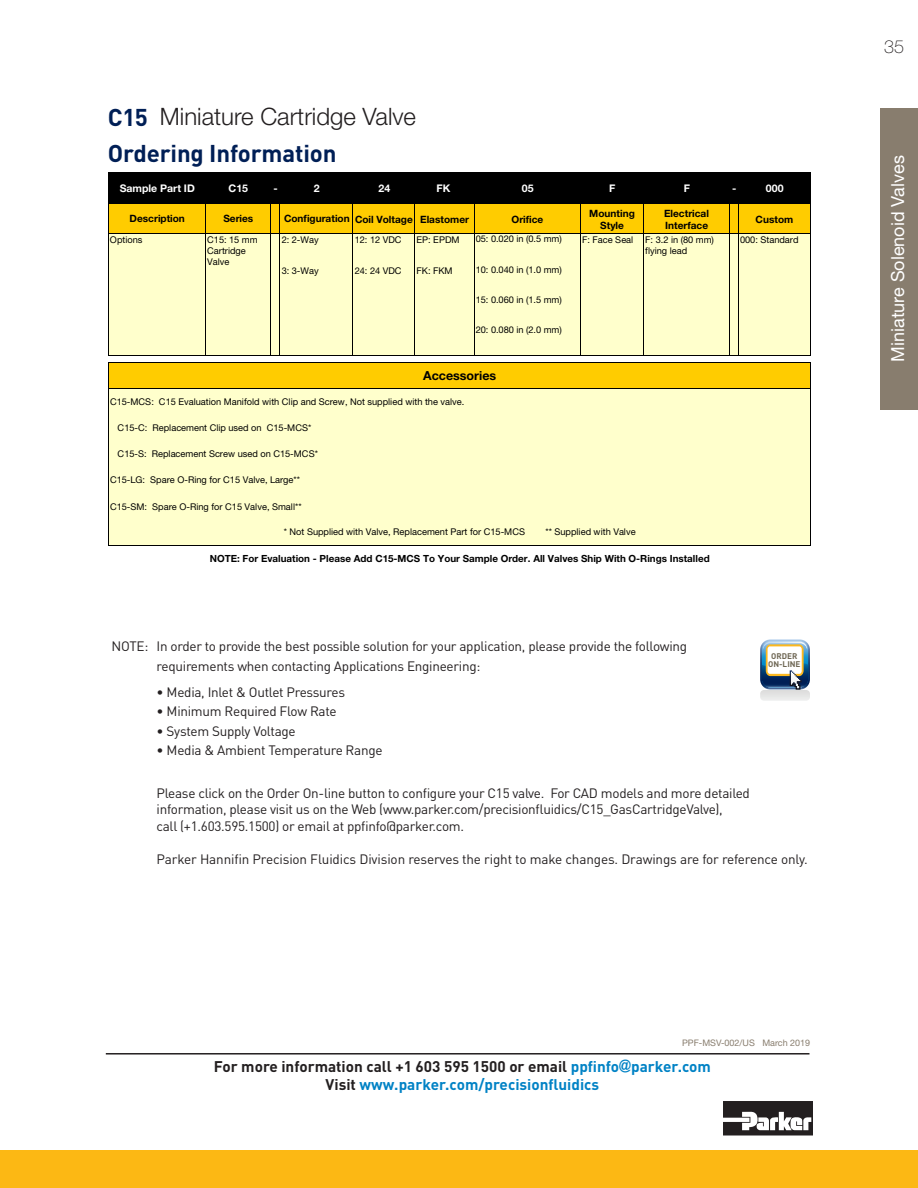
<style>
.page{position:relative;width:918px;height:1188px;background:#fff}
.page>*{position:absolute;margin:0;border:0;box-sizing:border-box;transform-origin:0 0}
.t1{font:300 24px "Helvetica Neue LT Std";color:#231f20}
.B_Head{font:700 24px "DINOT";letter-spacing:-.005em;color:#001f56}
.t2{font:18px "Helvetica Neue LT Std";color:#fff}
.t3{font:100 18px "Helvetica Neue LT Std";color:#231f20}
.t4{font:700 15.3px "DINOT";color:#231f20}
.t5{font:700 15.3px "DINOT";color:#0082c5}
.note{font:13.5px/16.5px "DIN";letter-spacing:-.02em;color:#231f20}
.t6{font:700 12.45px "Helvetica Neue LT Std";color:#000}
.t7{font:700 10.5px "Helvetica Neue LT Std";color:#fff}
.t8{font:700 10.05px/12.1px "Helvetica Neue LT Std";color:#000;text-align:center}
.t9{font:700 9.9px "Helvetica Neue LT Std";color:#000}
.t10{font:9.3px/10.9px "Helvetica Neue LT Std";color:#000}
.t11{font:9px "Helvetica Neue LT Std";color:#887d6e}
.t12{font:700 8.1px/7.8px "DINOT";color:#6f6754;text-align:center}
.s1{color:#0082c5}
.s2{font-family:"Impact";font-weight:400;color:#0082c5}
.s3{color:#231f20}
</style>
<div class="page">
<div style="left:0;top:1150px;width:918px;height:38px;background:#fcb814"></div>
<svg style="left:723px;top:1101px;width:90px;height:35px"></svg>
<div style="left:880px;top:108px;width:38px;height:301px;background:#887d6e"></div>
<hr style="left:106px;top:1053px;width:704px;height:2px;background:#231f20">
<svg style="left:760px;top:639px;width:50px;height:62px"></svg>
<div style="left:108px;top:173px;width:703px;height:30px;background:#000"></div>
<div style="left:108px;top:203px;width:703px;height:31px;background:#fc0"></div>
<div style="left:108px;top:234px;width:703px;height:122px;background:#ffc"></div>
<div style="left:108px;top:362px;width:703px;height:27px;background:#fc0"></div>
<div style="left:108px;top:388px;width:703px;height:53px;background:#ffc"></div>
<div style="left:108px;top:441px;width:703px;height:105px;background:#ffc"></div>
<hr style="left:108px;top:203px;width:245px;height:1px;background:#000">
<hr style="left:353px;top:203px;width:121px;height:1px;background:#000">
<hr style="left:205px;top:203px;width:1px;height:31px;background:#000">
<hr style="left:108px;top:234px;width:162px;height:1px;background:#000">
<hr style="left:270px;top:203px;width:1px;height:31px;background:#000">
<hr style="left:280px;top:203px;width:1px;height:31px;background:#000">
<hr style="left:270px;top:234px;width:83px;height:1px;background:#000">
<hr style="left:353px;top:234px;width:121px;height:1px;background:#000">
<hr style="left:474px;top:203px;width:1px;height:31px;background:#000">
<hr style="left:580px;top:203px;width:1px;height:31px;background:#000">
<hr style="left:643px;top:203px;width:1px;height:31px;background:#000">
<hr style="left:729px;top:203px;width:1px;height:31px;background:#000">
<hr style="left:738px;top:203px;width:1px;height:31px;background:#000">
<hr style="left:810px;top:203px;width:1px;height:31px;background:#000">
<hr style="left:108px;top:203px;width:1px;height:153px;background:#000">
<hr style="left:810px;top:234px;width:1px;height:122px;background:#000">
<hr style="left:108px;top:362px;width:1px;height:184px;background:#000">
<hr style="left:205px;top:234px;width:1px;height:122px;background:#000">
<hr style="left:270px;top:234px;width:1px;height:122px;background:#000">
<hr style="left:280px;top:234px;width:1px;height:122px;background:#000">
<hr style="left:353px;top:173px;width:1px;height:183px;background:#000">
<hr style="left:415px;top:173px;width:1px;height:183px;background:#000">
<hr style="left:474px;top:234px;width:1px;height:122px;background:#000">
<hr style="left:580px;top:234px;width:1px;height:122px;background:#000">
<hr style="left:643px;top:234px;width:1px;height:122px;background:#000">
<hr style="left:729px;top:234px;width:1px;height:122px;background:#000">
<hr style="left:738px;top:234px;width:1px;height:122px;background:#000">
<hr style="left:810px;top:362px;width:1px;height:184px;background:#000">
<hr style="left:108px;top:172px;width:703px;height:1px;background:#000">
<hr style="left:474px;top:203px;width:337px;height:1px;background:#000">
<hr style="left:474px;top:234px;width:336px;height:1px;background:#000">
<hr style="left:108px;top:356px;width:703px;height:1px;background:#000">
<hr style="left:108px;top:362px;width:703px;height:1px;background:#000">
<hr style="left:108px;top:388px;width:703px;height:1px;background:#000">
<hr style="left:108px;top:545px;width:703px;height:1px;background:#000">
<p class="B_Head" style="left:108px;top:101px;width:41px">C15</p>
<p class="t1" style="left:160px;top:102px;width:258px">Miniature Cartridge Valve</p>
<p class="B_Head" style="left:108px;top:137px;width:230px">Ordering Information</p>
<p class="t7" style="left:120px;top:182px;width:77px">Sample Part ID</p>
<p class="t7" style="left:229px;top:182px;width:21px">C15</p>
<p class="t7" style="left:273px;top:182px;width:6px">-</p>
<p class="t7" style="left:314px;top:182px;width:7px">2</p>
<p class="t7" style="left:378px;top:182px;width:13px">24</p>
<p class="t7" style="left:437px;top:182px;width:15px">FK</p>
<p class="t7" style="left:522px;top:182px;width:13px">05</p>
<p class="t7" style="left:609px;top:182px;width:8px">F</p>
<p class="t7" style="left:684px;top:182px;width:8px">F</p>
<p class="t7" style="left:732px;top:182px;width:6px">-</p>
<p class="t7" style="left:766px;top:182px;width:19px">000</p>
<p class="t8" style="left:130px;top:212px;width:57px">Description</p>
<p class="t8" style="left:223px;top:212px;width:31px">Series</p>
<p class="t8" style="left:284px;top:213px;width:186px">Configuration Coil Voltage Elastomer</p>
<p class="t8" style="left:511px;top:213px;width:33px">Orifice</p>
<p class="t8" style="left:589px;top:207px;width:47px">Mounting<br>Style</p>
<p class="t8" style="left:664px;top:207px;width:46px;text-align:left">Electrical<br>Interface</p>
<p class="t8" style="left:756px;top:213px;width:39px">Custom</p>
<p class="t10" style="left:110px;top:234px;width:34px">Options</p>
<p class="t10" style="left:282px;top:234px;width:39px">2: 2-Way</p>
<p class="t10" style="left:355px;top:234px;width:48px">12: 12 VDC</p>
<p class="t10" style="left:417px;top:234px;width:45px">EP: EPDM</p>
<p class="t10" style="left:582px;top:234px;width:53px">F: Face Seal</p>
<p class="t10" style="left:645px;top:234px;width:70px">F: 3.2 in (80 mm) flying lead</p>
<p class="t10" style="left:740px;top:234px;width:60px">000: Standard</p>
<p class="t10" style="left:282px;top:265px;width:39px">3: 3-Way</p>
<p class="t10" style="left:355px;top:265px;width:48px">24: 24 VDC</p>
<p class="t10" style="left:417px;top:265px;width:38px">FK: FKM</p>
<p class="t10" style="left:476px;top:233px;width:88px">05: 0.020 in (0.5 mm)</p>
<p class="t10" style="left:476px;top:264px;width:88px">10: 0.040 in (1.0 mm)</p>
<p class="t10" style="left:476px;top:294px;width:88px">15: 0.060 in (1.5 mm)</p>
<p class="t10" style="left:476px;top:324px;width:88px">20: 0.080 in (2.0 mm)</p>
<p class="t10" style="left:207px;top:234px;width:52px">C15: 15 mm<br>Cartridge<br>Valve</p>
<p class="t6" style="left:423px;top:367px;width:75px">Accessories</p>
<p class="t10" style="left:110px;top:396px;width:356px">C15-MCS: C15 Evaluation Manifold with Clip and Screw, Not supplied with the valve.</p>
<p class="t10" style="left:118px;top:422px;width:195px">C15-C: Replacement Clip used on C15-MCS*</p>
<p class="t10" style="left:118px;top:448px;width:202px">C15-S: Replacement Screw used on C15-MCS*</p>
<p class="t10" style="left:110px;top:474px;width:192px">C15-LG: Spare O-Ring for C15 Valve, Large**</p>
<p class="t10" style="left:110px;top:501px;width:193px">C15-SM: Spare O-Ring for C15 Valve, Small**</p>
<p class="t10" style="left:284px;top:526px;width:243px">* Not Supplied with Valve, Replacement Part for C15-MCS</p>
<p class="t10" style="left:546px;top:526px;width:92px">** Supplied with Valve</p>
<p class="t9" style="left:210px;top:552px;width:502px">NOTE: For Evaluation - Please Add C15-MCS To Your Sample Order. All Valves Ship With O-Rings Installed</p>
<p class="note" style="left:112px;top:638px;width:577px">NOTE: In order to provide the best possible solution for your application, please provide the following</p>
<p class="note" style="left:157px;top:657px;width:325px">requirements when contacting Applications Engineering:</p>
<p class="note" style="left:157px;top:683px;width:190px">• Media, Inlet &amp; Outlet Pressures</p>
<p class="note" style="left:157px;top:703px;width:182px">• Minimum Required Flow Rate</p>
<p class="note" style="left:157px;top:722px;width:141px">• System Supply Voltage</p>
<p class="note" style="left:157px;top:742px;width:227px">• Media &amp; Ambient Temperature Range</p>
<p class="note" style="left:157px;top:784px;width:595px">Please click on the Order On-line button to configure your C15 valve. For CAD models and more detailed information, please visit us on the Web (www.parker.com/precisionfluidics/C15_GasCartridgeValve),<br>call (+1.603.595.1500) or email at ppfinfo@parker.com.</p>
<p class="note" style="left:157px;top:850px;width:653px">Parker Hannifin Precision Fluidics Division reserves the right to make changes. Drawings are for reference only.</p>
<p class="t12" style="left:768px;top:652px;width:34px">ORDER<br>ON-LINE</p>
<p class="t11" style="left:682px;top:1038px;width:130px">PPF-MSV-002/US March 2019</p>
<p class="t4" style="left:214px;top:1056px;width:498px">For more information call +1 603 595 1500 or email <span class="s1">ppfinfo</span><span class="s2">@</span><span class="s1">parker.com</span></p>
<p class="t5" style="left:326px;top:1074px;width:275px"><span class="s3">Visit</span> www.parker.com/precisionfluidics</p>
<h2 class="t3" style="left:884px;top:36px;width:22px">35</h2>
<h2 class="t2" style="left:887px;top:362px;width:208px;rotate:-90deg">Miniature Solenoid Valves</h2>
</div>
